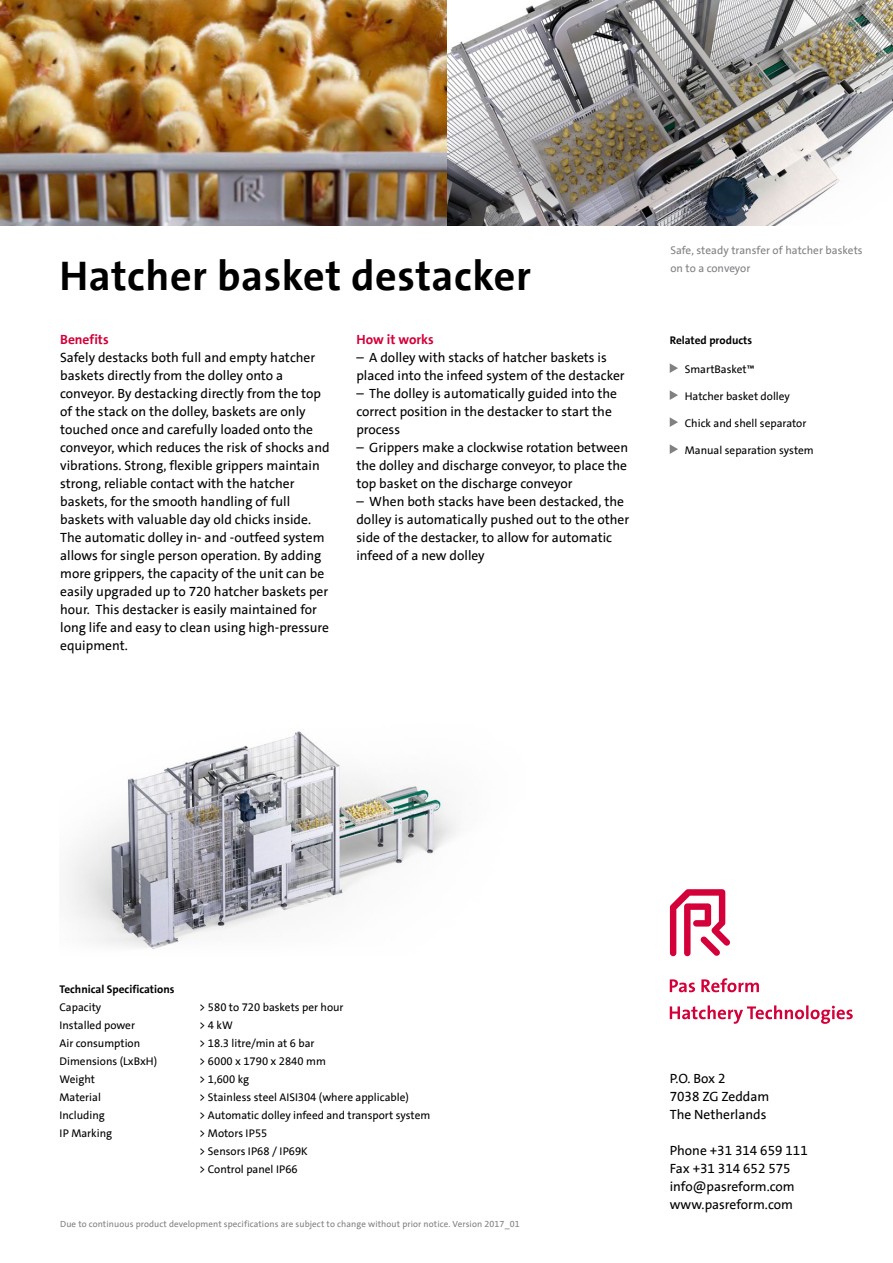
<style>
.page{position:relative;width:893px;height:1263px;background:#fff}
.page>*{position:absolute;margin:0;border:0;box-sizing:border-box;transform-origin:0 0}
.t1{font:700 42px "The Sans LT";letter-spacing:.01em;color:#000}
.t2{font:13.5px/18px "The Sans LT";color:#000}
.t3{font:700 13.5px "The Sans LT";color:#d30039}
.t4{font:11.25px/18px "The Sans LT";color:#000}
.t5{font:11.25px/18px "The Sans LT";letter-spacing:.005em;color:#818084}
.t6{font:700 11.25px "The Sans LT";color:#000}
.t7{font:9px "The Sans LT";letter-spacing:.01em;color:#818084}
</style>
<div class="page">
<svg style="left:670px;top:889px;width:60px;height:67px"></svg>
<svg style="left:670px;top:1005px;width:183px;height:19px"></svg>
<svg style="left:670px;top:978px;width:89px;height:14px"></svg>
<img style="left:446px;top:0;width:447px;height:225px">
<img style="left:0;top:0;width:446px;height:225px">
<img style="left:68px;top:731px;width:389px;height:218px">
<svg style="left:670px;top:363px;width:8px;height:10px"></svg>
<svg style="left:670px;top:390px;width:8px;height:10px"></svg>
<svg style="left:670px;top:417px;width:8px;height:10px"></svg>
<svg style="left:670px;top:444px;width:8px;height:10px"></svg>
<h1 class="t1" style="left:60px;top:249px;width:473px">Hatcher basket destacker</h1>
<p class="t3" style="left:60px;top:331px;width:50px">Benefits</p>
<p class="t2" style="left:60px;top:349px;width:271px">Safely destacks both full and empty hatcher baskets directly from the dolley onto a conveyor. By destacking directly from the top of the stack on the dolley, baskets are only touched once and carefully loaded onto the conveyor, which reduces the risk of shocks and vibrations. Strong, flexible grippers maintain strong, reliable contact with the hatcher baskets, for the smooth handling of full baskets with valuable day old chicks inside.<br>The automatic dolley in- and -outfeed system allows for single person operation. By adding more grippers, the capacity of the unit can be easily upgraded up to 720 hatcher baskets per hour. This destacker is easily maintained for long life and easy to clean using high-pressure equipment.</p>
<p class="t3" style="left:356px;top:331px;width:79px">How it works</p>
<p class="t2" style="left:356px;top:349px;width:270px">– A dolley with stacks of hatcher baskets is placed into the infeed system of the destacker</p>
<p class="t2" style="left:356px;top:385px;width:262px">– The dolley is automatically guided into the correct position in the destacker to start the process</p>
<p class="t2" style="left:356px;top:439px;width:273px;text-align:justify">– Grippers make a clockwise rotation between the dolley and discharge conveyor, to place the top basket on the discharge conveyor</p>
<p class="t2" style="left:356px;top:493px;width:274px">– When both stacks have been destacked, the dolley is automatically pushed out to the other side of the destacker, to allow for automatic infeed of a new dolley</p>
<p class="t5" style="left:670px;top:242px;width:194px">Safe, steady transfer of hatcher baskets on to a conveyor</p>
<p class="t6" style="left:670px;top:333px;width:84px">Related products</p>
<p class="t4" style="left:685px;top:360px;width:71px">SmartBasket™</p>
<p class="t4" style="left:685px;top:387px;width:107px">Hatcher basket dolley</p>
<p class="t4" style="left:685px;top:414px;width:123px">Chick and shell separator</p>
<p class="t4" style="left:685px;top:441px;width:131px">Manual separation system</p>
<p class="t6" style="left:60px;top:981px;width:116px">Technical Specifications</p>
<p class="t4" style="left:60px;top:998px;width:43px">Capacity</p>
<p class="t4" style="left:199px;top:998px;width:146px">&gt; 580 to 720 baskets per hour</p>
<p class="t4" style="left:60px;top:1016px;width:77px">Installed power</p>
<p class="t4" style="left:199px;top:1016px;width:35px">&gt; 4 kW</p>
<p class="t4" style="left:60px;top:1034px;width:82px">Air consumption</p>
<p class="t4" style="left:199px;top:1034px;width:117px">&gt; 18.3 litre/min at 6 bar</p>
<p class="t4" style="left:60px;top:1052px;width:99px">Dimensions (LxBxH)</p>
<p class="t4" style="left:199px;top:1052px;width:128px">&gt; 6000 x 1790 x 2840 mm</p>
<p class="t4" style="left:60px;top:1070px;width:37px">Weight</p>
<p class="t4" style="left:199px;top:1070px;width:51px">&gt; 1,600 kg</p>
<p class="t4" style="left:60px;top:1088px;width:43px">Material</p>
<p class="t4" style="left:199px;top:1088px;width:211px">&gt; Stainless steel AISI304 (where applicable)</p>
<p class="t4" style="left:60px;top:1106px;width:47px">Including</p>
<p class="t4" style="left:199px;top:1106px;width:233px">&gt; Automatic dolley infeed and transport system</p>
<p class="t4" style="left:60px;top:1124px;width:54px">IP Marking</p>
<p class="t4" style="left:199px;top:1124px;width:110px">&gt; Motors IP55<br>&gt; Sensors IP68 / IP69K &gt; Control panel IP66</p>
<p class="t7" style="left:60px;top:1218px;width:461px">Due to continuous product development specifications are subject to change without prior notice. Version 2017_01</p>
<p class="t2" style="left:670px;top:1069px;width:101px">P.O. Box 2<br>7038 ZG Zeddam<br>The Netherlands</p>
<p class="t2" style="left:670px;top:1141px;width:140px">Phone +31 314 659 111<br>Fax +31 314 652 575 info@pasreform.com www.pasreform.com</p>
</div>
